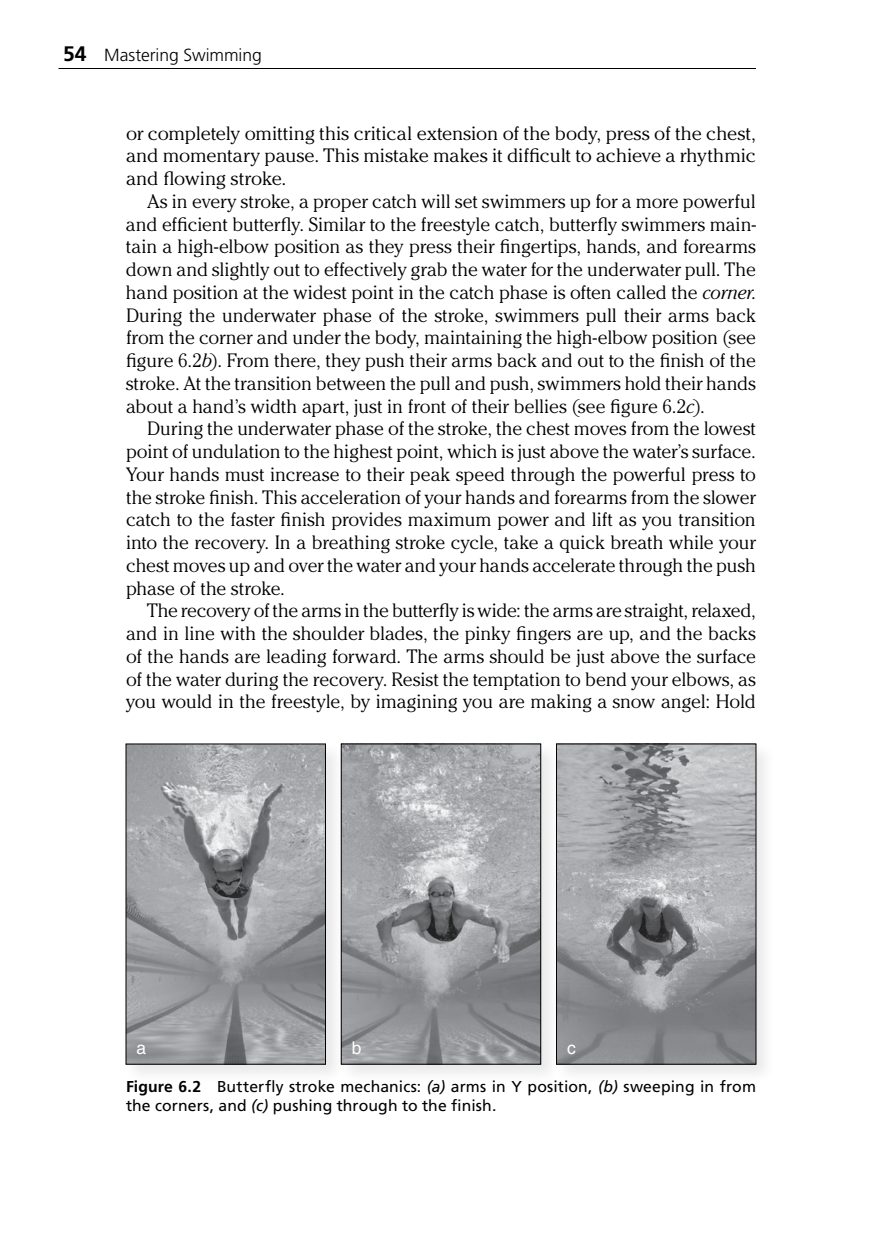
<style>
.page{position:relative;width:882px;height:1260px;background:#fff}
.page>*{position:absolute;margin:0;border:0;box-sizing:border-box;transform-origin:0 0}
.t1{font:300 19.25px/22.8px "Cheltenham Std";letter-spacing:-.005em;color:#000;text-align:justify}
.t2{font:300 17.5px "Frutiger LT Std";letter-spacing:-.005em;color:#000}
.t3{font:17.5px "Helvetica LT Std";color:#fff}
.t4{font:15.75px/19.2px "Frutiger LT Std";letter-spacing:.01em;color:#000}
.s1{font-weight:700;font-size:21px}
.s2{font-style:italic}
.s3{font-weight:700}
</style>
<div class="page">
<hr style="left:59px;top:68px;width:697px;height:1px;background:#000">
<div style="left:337px;top:740px;width:224px;height:345px;background:#000;opacity:.09"></div>
<img style="left:346px;top:746px;width:193px;height:316px">
<div style="left:341px;top:744px;width:200px;height:320px;border:1px solid #000"></div>
<div style="left:552px;top:740px;width:224px;height:345px;background:#000;opacity:.09"></div>
<img style="left:558px;top:746px;width:196px;height:316px">
<div style="left:556px;top:744px;width:200px;height:320px;border:1px solid #000"></div>
<div style="left:122px;top:740px;width:224px;height:345px;background:#000;opacity:.09"></div>
<img style="left:128px;top:746px;width:196px;height:316px">
<div style="left:126px;top:744px;width:200px;height:320px;border:1px solid #000"></div>
<p class="t2" style="left:63px;top:45px;width:200px"><span class="s1">54</span> Mastering Swimming</p>
<p class="t1" style="left:126px;top:121px;width:632px">or completely omitting this critical extension of the body, press of the chest, and momentary pause. This mistake makes it difficult to achieve a rhythmic and flowing stroke.</p>
<p class="t1" style="left:126px;top:190px;width:632px;text-indent:21px">As in every stroke, a proper catch will set swimmers up for a more powerful and efficient butterfly. Similar to the freestyle catch, butterfly swimmers main&shy;tain a high-elbow position as they press their fingertips, hands, and forearms down and slightly out to effectively grab the water for the underwater pull. The hand position at the widest point in the catch phase is often called the <span class="s2">corner</span>.<br>During the underwater phase of the stroke, swimmers pull their arms back from the corner and under the body, maintaining the high-elbow position (see figure 6.2<span class="s2">b</span>). From there, they push their arms back and out to the finish of the stroke. At the transition between the pull and push, swimmers hold their hands about a hand’s width apart, just in front of their bellies (see figure 6.2<span class="s2">c</span>).</p>
<p class="t1" style="left:126px;top:417px;width:631px;text-indent:21px">During the underwater phase of the stroke, the chest moves from the lowest point of undulation to the highest point, which is just above the water’s surface.<br>Your hands must increase to their peak speed through the powerful press to the stroke finish. This acceleration of your hands and forearms from the slower catch to the faster finish provides maximum power and lift as you transition into the recovery. In a breathing stroke cycle, take a quick breath while your chest moves up and over the water and your hands accelerate through the push phase of the stroke.</p>
<p class="t1" style="left:126px;top:599px;width:632px;text-indent:21px">The recovery of the arms in the butterfly is wide: the arms are straight, relaxed, and in line with the shoulder blades, the pinky fingers are up, and the backs of the hands are leading forward. The arms should be just above the surface of the water during the recovery. Resist the temptation to bend your elbows, as you would in the freestyle, by imagining you are making a snow angel: Hold</p>
<p class="t3" style="left:136px;top:1038px;width:11px">a</p>
<p class="t3" style="left:352px;top:1038px;width:11px">b</p>
<p class="t3" style="left:567px;top:1038px;width:10px">c</p>
<p class="t4" style="left:126px;top:1077px;width:632px"><span class="s3">Figure 6.2</span> Butterfly stroke mechanics: <span class="s2">(a)</span> arms in Y position, <span class="s2">(b)</span> sweeping in from the corners, and <span class="s2">(c)</span> pushing through to the finish.</p>
</div>
